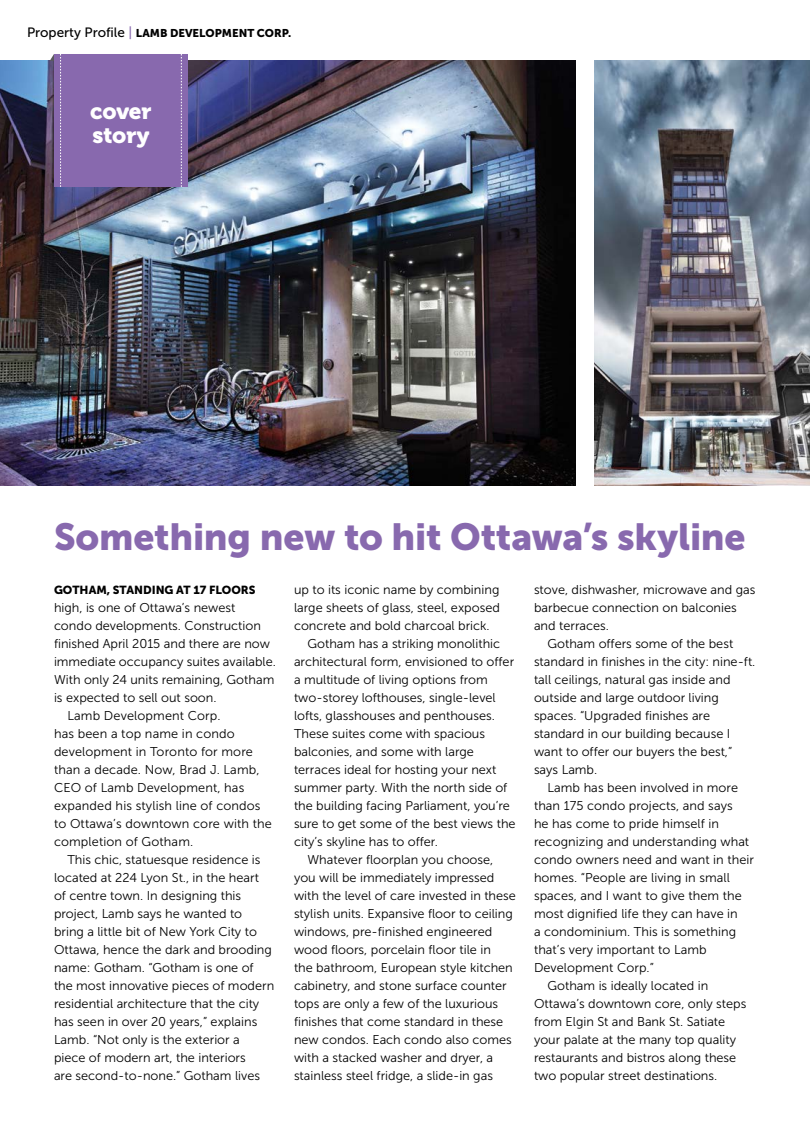
<style>
.page{position:relative;width:810px;height:1134px;background:#fff}
.page>*{position:absolute;margin:0;border:0;box-sizing:border-box;transform-origin:0 0}
.t1{font:37.5px "Museo Sans 900";letter-spacing:-.005em;color:#8869ae}
.t2{font:22.5px/24px "Museo 900";color:#fff}
.t3{font:12.75px "Museo Sans 300";color:#000}
.t4{font:11.7px "Museo Sans 900";color:#000}
.t5{font:11.25px "Museo Sans 900";color:#000}
.s1{font-family:"Museo Sans 500";font-size:13.5px}
.s2{font-family:"Museo Sans 500";font-size:13.5px;color:#8869ae}
</style>
<div class="page">
<img style="left:0;top:61px;width:576px;height:425px">
<img style="left:594px;top:61px;width:216px;height:425px">
<div style="left:50px;top:54px;width:138px;height:133px;background:#8869ae"></div>
<p class="t5" style="left:27px;top:27px;width:266px"><span class="s1">Property Profile</span> <span class="s2">|</span> LAMB DEVELOPMENT CORP.</p>
<h2 class="t2" style="left:90px;top:99px;width:63px">cover story</h2>
<h1 class="t1" style="left:54px;top:516px;width:693px">Something new to hit Ottawa’s skyline</h1>
<p class="t4" style="left:54px;top:583px;width:203px">GOTHAM, STANDING AT 17 FLOORS</p>
<p class="t3" style="left:54px;top:601px;width:183px">high, is one of Ottawa’s newest</p>
<p class="t3" style="left:54px;top:619px;width:208px">condo developments. Construction</p>
<p class="t3" style="left:54px;top:637px;width:218px">finished April 2015 and there are now</p>
<p class="t3" style="left:54px;top:655px;width:223px">immediate occupancy suites available.</p>
<p class="t3" style="left:54px;top:673px;width:222px">With only 24 units remaining, Gotham</p>
<p class="t3" style="left:54px;top:691px;width:164px">is expected to sell out soon.</p>
<p class="t3" style="left:68px;top:709px;width:155px">Lamb Development Corp.</p>
<p class="t3" style="left:54px;top:727px;width:182px">has been a top name in condo</p>
<p class="t3" style="left:54px;top:745px;width:201px">development in Toronto for more</p>
<p class="t3" style="left:54px;top:763px;width:207px">than a decade. Now, Brad J. Lamb,</p>
<p class="t3" style="left:54px;top:781px;width:192px">CEO of Lamb Development, has</p>
<p class="t3" style="left:54px;top:799px;width:208px">expanded his stylish line of condos</p>
<p class="t3" style="left:54px;top:817px;width:219px">to Ottawa’s downtown core with the</p>
<p class="t3" style="left:54px;top:835px;width:141px">completion of Gotham.</p>
<p class="t3" style="left:68px;top:853px;width:194px">This chic, statuesque residence is</p>
<p class="t3" style="left:54px;top:871px;width:206px">located at 224 Lyon St., in the heart</p>
<p class="t3" style="left:54px;top:889px;width:189px">of centre town. In designing this</p>
<p class="t3" style="left:54px;top:907px;width:190px">project, Lamb says he wanted to</p>
<p class="t3" style="left:54px;top:925px;width:204px">bring a little bit of New York City to</p>
<p class="t3" style="left:54px;top:943px;width:219px">Ottawa, hence the dark and brooding</p>
<p class="t3" style="left:54px;top:961px;width:201px">name: Gotham. “Gotham is one of</p>
<p class="t3" style="left:54px;top:979px;width:222px">the most innovative pieces of modern</p>
<p class="t3" style="left:54px;top:997px;width:207px">residential architecture that the city</p>
<p class="t3" style="left:54px;top:1015px;width:205px">has seen in over 20 years,” explains</p>
<p class="t3" style="left:54px;top:1033px;width:187px">Lamb. “Not only is the exterior a</p>
<p class="t3" style="left:54px;top:1051px;width:193px">piece of modern art, the interiors</p>
<p class="t3" style="left:54px;top:1069px;width:208px">are second-to-none.” Gotham lives</p>
<p class="t3" style="left:294px;top:583px;width:207px">up to its iconic name by combining</p>
<p class="t3" style="left:294px;top:601px;width:207px">large sheets of glass, steel, exposed</p>
<p class="t3" style="left:294px;top:619px;width:197px">concrete and bold charcoal brick.</p>
<p class="t3" style="left:308px;top:637px;width:194px">Gotham has a striking monolithic</p>
<p class="t3" style="left:294px;top:655px;width:222px">architectural form, envisioned to offer</p>
<p class="t3" style="left:294px;top:673px;width:195px">a multitude of living options from</p>
<p class="t3" style="left:294px;top:691px;width:203px">two-storey lofthouses, single-level</p>
<p class="t3" style="left:294px;top:709px;width:202px">lofts, glasshouses and penthouses.</p>
<p class="t3" style="left:294px;top:727px;width:193px">These suites come with spacious</p>
<p class="t3" style="left:294px;top:745px;width:182px">balconies, and some with large</p>
<p class="t3" style="left:294px;top:763px;width:204px">terraces ideal for hosting your next</p>
<p class="t3" style="left:294px;top:781px;width:215px">summer party. With the north side of</p>
<p class="t3" style="left:294px;top:799px;width:217px">the building facing Parliament, you’re</p>
<p class="t3" style="left:294px;top:817px;width:223px">sure to get some of the best views the</p>
<p class="t3" style="left:294px;top:835px;width:146px">city’s skyline has to offer.</p>
<p class="t3" style="left:308px;top:853px;width:187px">Whatever floorplan you choose,</p>
<p class="t3" style="left:294px;top:871px;width:202px">you will be immediately impressed</p>
<p class="t3" style="left:294px;top:889px;width:223px">with the level of care invested in these</p>
<p class="t3" style="left:294px;top:907px;width:220px">stylish units. Expansive floor to ceiling</p>
<p class="t3" style="left:294px;top:925px;width:200px">windows, pre-finished engineered</p>
<p class="t3" style="left:294px;top:943px;width:198px">wood floors, porcelain floor tile in</p>
<p class="t3" style="left:294px;top:961px;width:220px">the bathroom, European style kitchen</p>
<p class="t3" style="left:294px;top:979px;width:214px">cabinetry, and stone surface counter</p>
<p class="t3" style="left:294px;top:997px;width:206px">tops are only a few of the luxurious</p>
<p class="t3" style="left:294px;top:1015px;width:211px">finishes that come standard in these</p>
<p class="t3" style="left:294px;top:1033px;width:219px">new condos. Each condo also comes</p>
<p class="t3" style="left:294px;top:1051px;width:201px">with a stacked washer and dryer, a</p>
<p class="t3" style="left:294px;top:1069px;width:200px">stainless steel fridge, a slide-in gas</p>
<p class="t3" style="left:534px;top:583px;width:223px">stove, dishwasher, microwave and gas</p>
<p class="t3" style="left:534px;top:601px;width:204px">barbecue connection on balconies</p>
<p class="t3" style="left:534px;top:619px;width:77px">and terraces.</p>
<p class="t3" style="left:548px;top:637px;width:187px">Gotham offers some of the best</p>
<p class="t3" style="left:534px;top:655px;width:223px">standard in finishes in the city: nine-ft.</p>
<p class="t3" style="left:534px;top:673px;width:198px">tall ceilings, natural gas inside and</p>
<p class="t3" style="left:534px;top:691px;width:186px">outside and large outdoor living</p>
<p class="t3" style="left:534px;top:709px;width:178px">spaces. “Upgraded finishes are</p>
<p class="t3" style="left:534px;top:727px;width:198px">standard in our building because I</p>
<p class="t3" style="left:534px;top:745px;width:200px">want to offer our buyers the best,”</p>
<p class="t3" style="left:534px;top:763px;width:65px">says Lamb.</p>
<p class="t3" style="left:548px;top:781px;width:192px">Lamb has been involved in more</p>
<p class="t3" style="left:534px;top:799px;width:200px">than 175 condo projects, and says</p>
<p class="t3" style="left:534px;top:817px;width:187px">he has come to pride himself in</p>
<p class="t3" style="left:534px;top:835px;width:217px">recognizing and understanding what</p>
<p class="t3" style="left:534px;top:853px;width:222px">condo owners need and want in their</p>
<p class="t3" style="left:534px;top:871px;width:197px">homes. “People are living in small</p>
<p class="t3" style="left:534px;top:889px;width:209px">spaces, and I want to give them the</p>
<p class="t3" style="left:534px;top:907px;width:205px">most dignified life they can have in</p>
<p class="t3" style="left:534px;top:925px;width:204px">a condominium. This is something</p>
<p class="t3" style="left:534px;top:943px;width:174px">that’s very important to Lamb</p>
<p class="t3" style="left:534px;top:961px;width:121px">Development Corp.”</p>
<p class="t3" style="left:548px;top:979px;width:162px">Gotham is ideally located in</p>
<p class="t3" style="left:534px;top:997px;width:214px">Ottawa’s downtown core, only steps</p>
<p class="t3" style="left:534px;top:1015px;width:193px">from Elgin St and Bank St. Satiate</p>
<p class="t3" style="left:534px;top:1033px;width:204px">your palate at the many top quality</p>
<p class="t3" style="left:534px;top:1051px;width:204px">restaurants and bistros along these</p>
<p class="t3" style="left:534px;top:1069px;width:185px">two popular street destinations.</p>
</div>
